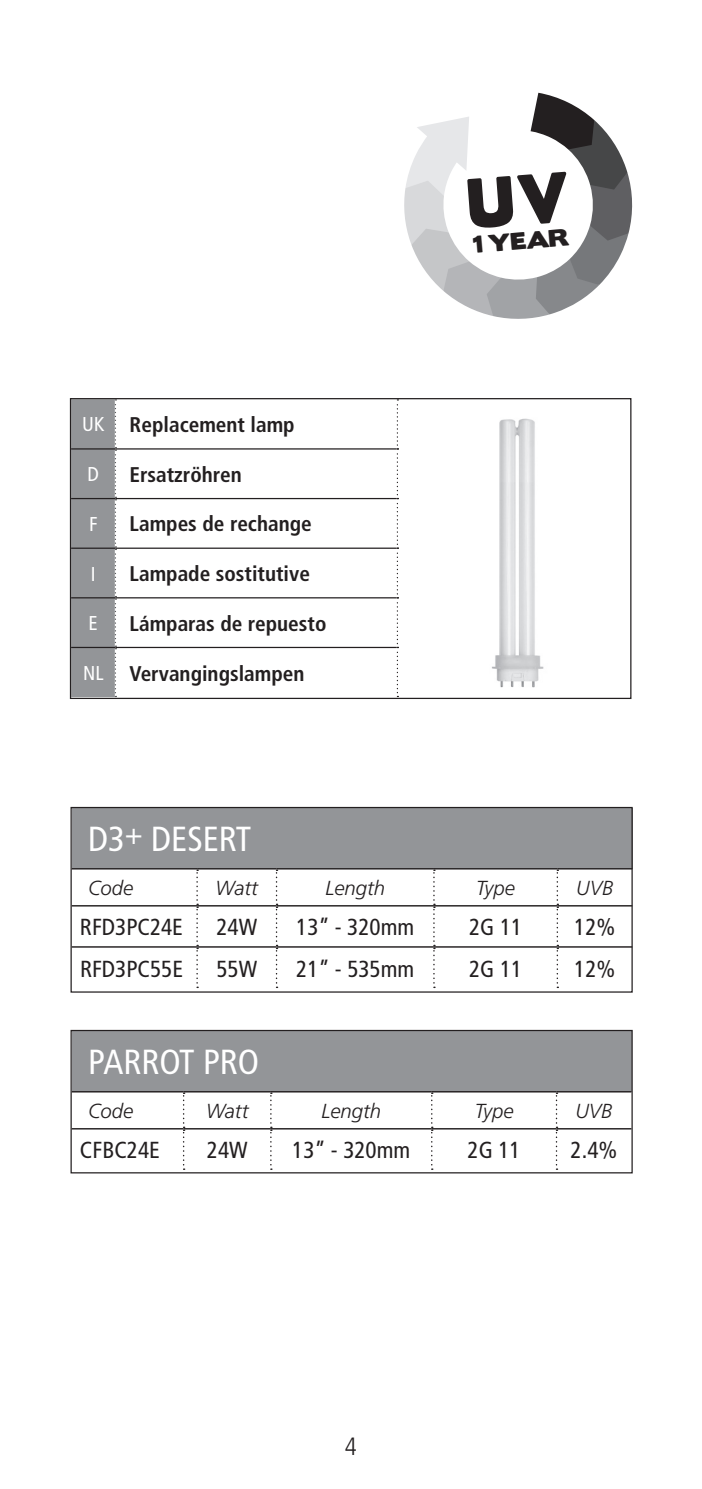
<style>
.page{position:relative;width:702px;height:1489px;background:#fff}
.page>*{position:absolute;margin:0;border:0;box-sizing:border-box;transform-origin:0 0}
.t1{font:condensed 34.75px "Frutiger";color:#fff}
.t2{font:300 condensed 25px "Frutiger";color:#231f20}
.t3{font:condensed 23.25px "Frutiger";color:#231f20}
.t4{font:21.5px "Boris Black Bloxx";color:#231f20}
.t5{font:700 condensed 21.25px "Frutiger";color:#231f20}
.t6{font:italic 300 20.25px "Frutiger";color:#231f20}
.t7{font:condensed 20px "Frutiger";color:#fff}
.s1{font-weight:400;font-size:20px;color:#fff}
</style>
<div class="page">
<div style="left:72px;top:808px;width:560px;height:60px;background:#939598"></div>
<svg style="left:72px;top:868px;width:558px;height:120px"></svg>
<div style="left:70px;top:806px;width:562px;height:186px;border:1px solid #231f20"></div>
<div style="left:72px;top:1031px;width:559px;height:60px;background:#939598"></div>
<hr style="left:72px;top:1090px;width:112px;height:2px;background:#231f20">
<hr style="left:184px;top:1090px;width:87px;height:2px;background:#231f20">
<hr style="left:271px;top:1090px;width:161px;height:2px;background:#231f20">
<hr style="left:432px;top:1090px;width:124px;height:2px;background:#231f20">
<hr style="left:556px;top:1090px;width:75px;height:2px;background:#231f20">
<svg style="left:72px;top:1091px;width:558px;height:78px"></svg>
<div style="left:70px;top:1029px;width:562px;height:144px;border:1px solid #231f20"></div>
<svg style="left:116px;top:400px;width:281px;height:297px"></svg>
<div style="left:72px;top:400px;width:44px;height:297px;background:#939598"></div>
<hr style="left:71px;top:448px;width:44px;height:1px;background:#231f20">
<hr style="left:115px;top:448px;width:282px;height:1px;background:#231f20">
<hr style="left:71px;top:498px;width:44px;height:1px;background:#231f20">
<hr style="left:115px;top:498px;width:282px;height:1px;background:#231f20">
<hr style="left:71px;top:547px;width:44px;height:2px;background:#231f20">
<hr style="left:115px;top:547px;width:282px;height:2px;background:#231f20">
<hr style="left:71px;top:597px;width:44px;height:1px;background:#231f20">
<hr style="left:115px;top:597px;width:282px;height:1px;background:#231f20">
<hr style="left:71px;top:646px;width:44px;height:2px;background:#231f20">
<hr style="left:115px;top:646px;width:282px;height:2px;background:#231f20">
<svg style="left:397px;top:400px;width:1px;height:297px"></svg>
<div style="left:70px;top:398px;width:561px;height:301px;border:1px solid #231f20"></div>
<svg style="left:404px;top:93px;width:229px;height:226px"></svg>
<img style="left:492px;top:418px;width:52px;height:270px">
<p class="t5" style="left:82px;top:412px;width:214px"><span class="s1">UK</span> Replacement lamp</p>
<p class="t7" style="left:88px;top:462px;width:13px">D</p>
<p class="t5" style="left:130px;top:461px;width:114px">Ersatzröhren</p>
<p class="t7" style="left:89px;top:512px;width:10px">F</p>
<p class="t5" style="left:130px;top:511px;width:184px">Lampes de rechange</p>
<p class="t7" style="left:91px;top:562px;width:6px">I</p>
<p class="t5" style="left:130px;top:561px;width:182px">Lampade sostitutive</p>
<p class="t7" style="left:89px;top:611px;width:11px">E</p>
<p class="t5" style="left:130px;top:610px;width:198px">Lámparas de repuesto</p>
<p class="t5" style="left:83px;top:660px;width:223px"><span class="s1">NL</span> Vervangingslampen</p>
<p class="t4" style="left:471px;top:228px;width:98px;rotate:-5deg">1 YEAR</p>
<h1 class="t1" style="left:88px;top:818px;width:164px">D3<sup>+</sup> DESERT</h1>
<p class="t6" style="left:88px;top:876px;width:47px">Code</p>
<p class="t6" style="left:215px;top:876px;width:44px">Watt</p>
<p class="t6" style="left:325px;top:876px;width:61px">Length</p>
<p class="t6" style="left:476px;top:876px;width:40px">Type</p>
<p class="t6" style="left:576px;top:876px;width:39px">UVB</p>
<p class="t3" style="left:80px;top:913px;width:105px">RFD3PC24E</p>
<p class="t3" style="left:216px;top:913px;width:42px">24W</p>
<p class="t3" style="left:296px;top:913px;width:119px">13” - 320mm</p>
<p class="t3" style="left:469px;top:913px;width:55px">2G 11</p>
<p class="t3" style="left:574px;top:913px;width:43px">12%</p>
<p class="t3" style="left:80px;top:954px;width:105px">RFD3PC55E</p>
<p class="t3" style="left:216px;top:954px;width:42px">55W</p>
<p class="t3" style="left:296px;top:954px;width:119px">21” - 535mm</p>
<p class="t3" style="left:469px;top:954px;width:55px">2G 11</p>
<p class="t3" style="left:574px;top:954px;width:43px">12%</p>
<h1 class="t1" style="left:88px;top:1041px;width:172px">PARROT PRO</h1>
<p class="t6" style="left:88px;top:1099px;width:47px">Code</p>
<p class="t6" style="left:206px;top:1099px;width:44px">Watt</p>
<p class="t6" style="left:321px;top:1099px;width:61px">Length</p>
<p class="t6" style="left:474px;top:1099px;width:40px">Type</p>
<p class="t6" style="left:575px;top:1099px;width:39px">UVB</p>
<p class="t3" style="left:80px;top:1136px;width:81px">CFBC24E</p>
<p class="t3" style="left:207px;top:1136px;width:42px">24W</p>
<p class="t3" style="left:292px;top:1136px;width:119px">13” - 320mm</p>
<p class="t3" style="left:467px;top:1136px;width:55px">2G 11</p>
<p class="t3" style="left:570px;top:1136px;width:48px">2.4%</p>
<p class="t2" style="left:345px;top:1432px;width:14px">4</p>
</div>
